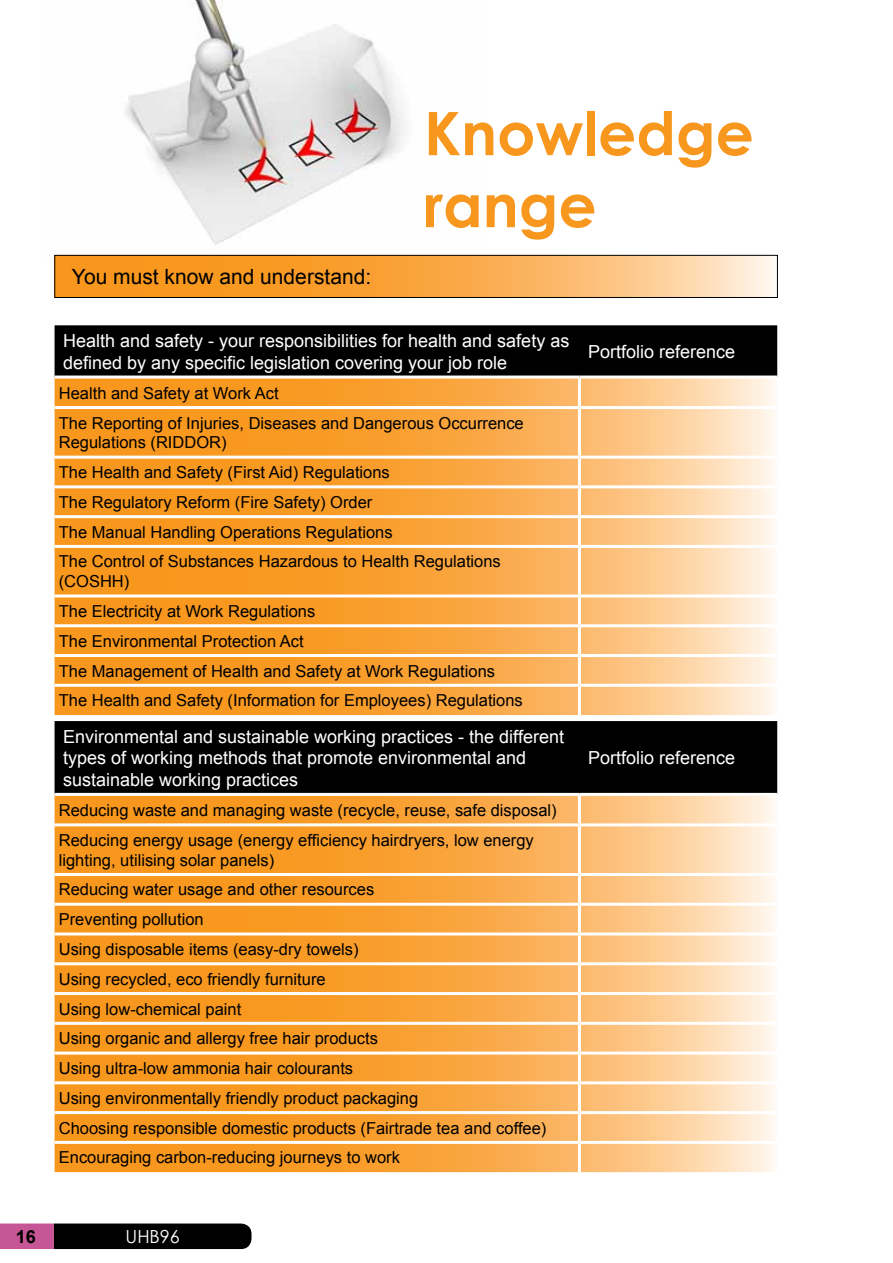
<style>
.page{position:relative;width:893px;height:1263px;background:#fff}
.page>*{position:absolute;margin:0;border:0;box-sizing:border-box;transform-origin:0 0}
.t1{font:700 60px/72px "Century Gothic";color:#f8971d}
.t2{font:21px "Arial";color:#000}
.t3{font:18px/21.6px "Arial";color:#fff}
.t4{font:18px "Century Gothic";color:#fff}
.t5{font:700 18px "Arial";color:#000}
.t6{font:16.5px/29.7px "Arial";color:#000}
</style>
<div class="page">
<img style="left:54px;top:0;width:428px;height:264px">
<svg style="left:57px;top:257px;width:718px;height:39px;background:#faaf54"></svg>
<div style="left:55px;top:255px;width:723px;height:43px;border:1px solid #000"></div>
<div style="left:55px;top:325px;width:722px;height:50px;background:#000"></div>
<svg style="left:55px;top:378px;width:720px;height:337px;background:#faae50"></svg>
<hr style="left:578px;top:378px;width:3px;height:28px;background:#fff">
<hr style="left:55px;top:406px;width:524px;height:3px;background:#fff">
<hr style="left:579px;top:406px;width:198px;height:3px;background:#fff">
<hr style="left:578px;top:409px;width:3px;height:47px;background:#fff">
<hr style="left:55px;top:456px;width:524px;height:3px;background:#fff">
<hr style="left:579px;top:456px;width:198px;height:3px;background:#fff">
<hr style="left:578px;top:459px;width:3px;height:26px;background:#fff">
<hr style="left:55px;top:485px;width:524px;height:3px;background:#fff">
<hr style="left:579px;top:485px;width:198px;height:3px;background:#fff">
<hr style="left:578px;top:488px;width:3px;height:27px;background:#fff">
<hr style="left:55px;top:515px;width:524px;height:3px;background:#fff">
<hr style="left:579px;top:515px;width:198px;height:3px;background:#fff">
<hr style="left:578px;top:518px;width:3px;height:27px;background:#fff">
<hr style="left:55px;top:545px;width:524px;height:3px;background:#fff">
<hr style="left:579px;top:545px;width:198px;height:3px;background:#fff">
<hr style="left:578px;top:548px;width:3px;height:46px;background:#fff">
<hr style="left:55px;top:594px;width:524px;height:3px;background:#fff">
<hr style="left:579px;top:594px;width:198px;height:3px;background:#fff">
<hr style="left:578px;top:597px;width:3px;height:27px;background:#fff">
<hr style="left:55px;top:624px;width:524px;height:3px;background:#fff">
<hr style="left:579px;top:624px;width:198px;height:3px;background:#fff">
<hr style="left:578px;top:627px;width:3px;height:27px;background:#fff">
<hr style="left:55px;top:654px;width:524px;height:3px;background:#fff">
<hr style="left:579px;top:654px;width:198px;height:3px;background:#fff">
<hr style="left:578px;top:657px;width:3px;height:27px;background:#fff">
<hr style="left:55px;top:684px;width:524px;height:3px;background:#fff">
<hr style="left:579px;top:684px;width:198px;height:3px;background:#fff">
<hr style="left:578px;top:687px;width:3px;height:28px;background:#fff">
<div style="left:55px;top:721px;width:722px;height:72px;background:#000"></div>
<svg style="left:55px;top:796px;width:720px;height:376px;background:#faae50"></svg>
<hr style="left:578px;top:796px;width:3px;height:27px;background:#fff">
<hr style="left:55px;top:823px;width:524px;height:3px;background:#fff">
<hr style="left:579px;top:823px;width:198px;height:3px;background:#fff">
<hr style="left:578px;top:826px;width:3px;height:47px;background:#fff">
<hr style="left:55px;top:873px;width:524px;height:3px;background:#fff">
<hr style="left:579px;top:873px;width:198px;height:3px;background:#fff">
<hr style="left:578px;top:876px;width:3px;height:27px;background:#fff">
<hr style="left:55px;top:903px;width:524px;height:3px;background:#fff">
<hr style="left:579px;top:903px;width:198px;height:3px;background:#fff">
<hr style="left:578px;top:906px;width:3px;height:26px;background:#fff">
<hr style="left:55px;top:932px;width:524px;height:3px;background:#fff">
<hr style="left:579px;top:932px;width:198px;height:3px;background:#fff">
<hr style="left:578px;top:935px;width:3px;height:27px;background:#fff">
<hr style="left:55px;top:962px;width:524px;height:3px;background:#fff">
<hr style="left:579px;top:962px;width:198px;height:3px;background:#fff">
<hr style="left:578px;top:965px;width:3px;height:27px;background:#fff">
<hr style="left:55px;top:992px;width:524px;height:3px;background:#fff">
<hr style="left:579px;top:992px;width:198px;height:3px;background:#fff">
<hr style="left:578px;top:995px;width:3px;height:27px;background:#fff">
<hr style="left:55px;top:1022px;width:524px;height:3px;background:#fff">
<hr style="left:579px;top:1022px;width:198px;height:3px;background:#fff">
<hr style="left:578px;top:1025px;width:3px;height:26px;background:#fff">
<hr style="left:55px;top:1051px;width:524px;height:3px;background:#fff">
<hr style="left:579px;top:1051px;width:198px;height:3px;background:#fff">
<hr style="left:578px;top:1054px;width:3px;height:27px;background:#fff">
<hr style="left:55px;top:1081px;width:524px;height:3px;background:#fff">
<hr style="left:579px;top:1081px;width:198px;height:3px;background:#fff">
<hr style="left:578px;top:1084px;width:3px;height:27px;background:#fff">
<hr style="left:55px;top:1111px;width:524px;height:3px;background:#fff">
<hr style="left:579px;top:1111px;width:198px;height:3px;background:#fff">
<hr style="left:578px;top:1114px;width:3px;height:27px;background:#fff">
<hr style="left:55px;top:1141px;width:524px;height:3px;background:#fff">
<hr style="left:579px;top:1141px;width:198px;height:3px;background:#fff">
<hr style="left:578px;top:1144px;width:3px;height:28px;background:#fff">
<svg style="left:0;top:1223px;width:251px;height:26px;background:#301825"></svg>
<p class="t2" style="left:72px;top:263px;width:301px">You must know and understand:</p>
<h1 class="t1" style="left:424px;top:95px;width:331px">Knowledge range</h1>
<p class="t3" style="left:63px;top:330px;width:508px">Health and safety - your responsibilities for health and safety as defined by any specific legislation covering your job role</p>
<p class="t3" style="left:588px;top:341px;width:149px">Portfolio reference</p>
<p class="t6" style="left:59px;top:378px;width:466px">Health and Safety at Work Act<br>The Reporting of Injuries, Diseases and Dangerous Occurrence</p>
<p class="t6" style="left:59px;top:428px;width:444px">Regulations (RIDDOR)<br>The Health and Safety (First Aid) Regulations<br>The Regulatory Reform (Fire Safety) Order<br>The Manual Handling Operations Regulations<br>The Control of Substances Hazardous to Health Regulations</p>
<p class="t6" style="left:59px;top:567px;width:466px">(COSHH)<br>The Electricity at Work Regulations<br>The Environmental Protection Act<br>The Management of Health and Safety at Work Regulations The Health and Safety (Information for Employees) Regulations</p>
<p class="t3" style="left:63px;top:726px;width:502px">Environmental and sustainable working practices - the different types of working methods that promote environmental and sustainable working practices</p>
<p class="t3" style="left:588px;top:747px;width:149px">Portfolio reference</p>
<p class="t6" style="left:59px;top:796px;width:499px">Reducing waste and managing waste (recycle, reuse, safe disposal)<br>Reducing energy usage (energy efficiency hairdryers, low energy</p>
<p class="t6" style="left:59px;top:845px;width:489px">lighting, utilising solar panels)<br>Reducing water usage and other resources<br>Preventing pollution<br>Using disposable items (easy-dry towels)<br>Using recycled, eco friendly furniture<br>Using low-chemical paint<br>Using organic and allergy free hair products<br>Using ultra-low ammonia hair colourants<br>Using environmentally friendly product packaging<br>Choosing responsible domestic products (Fairtrade tea and coffee)<br>Encouraging carbon-reducing journeys to work</p>
<p class="t5" style="left:16px;top:1225px;width:22px">16</p>
<p class="t4" style="left:126px;top:1223px;width:56px">UHB96</p>
</div>
